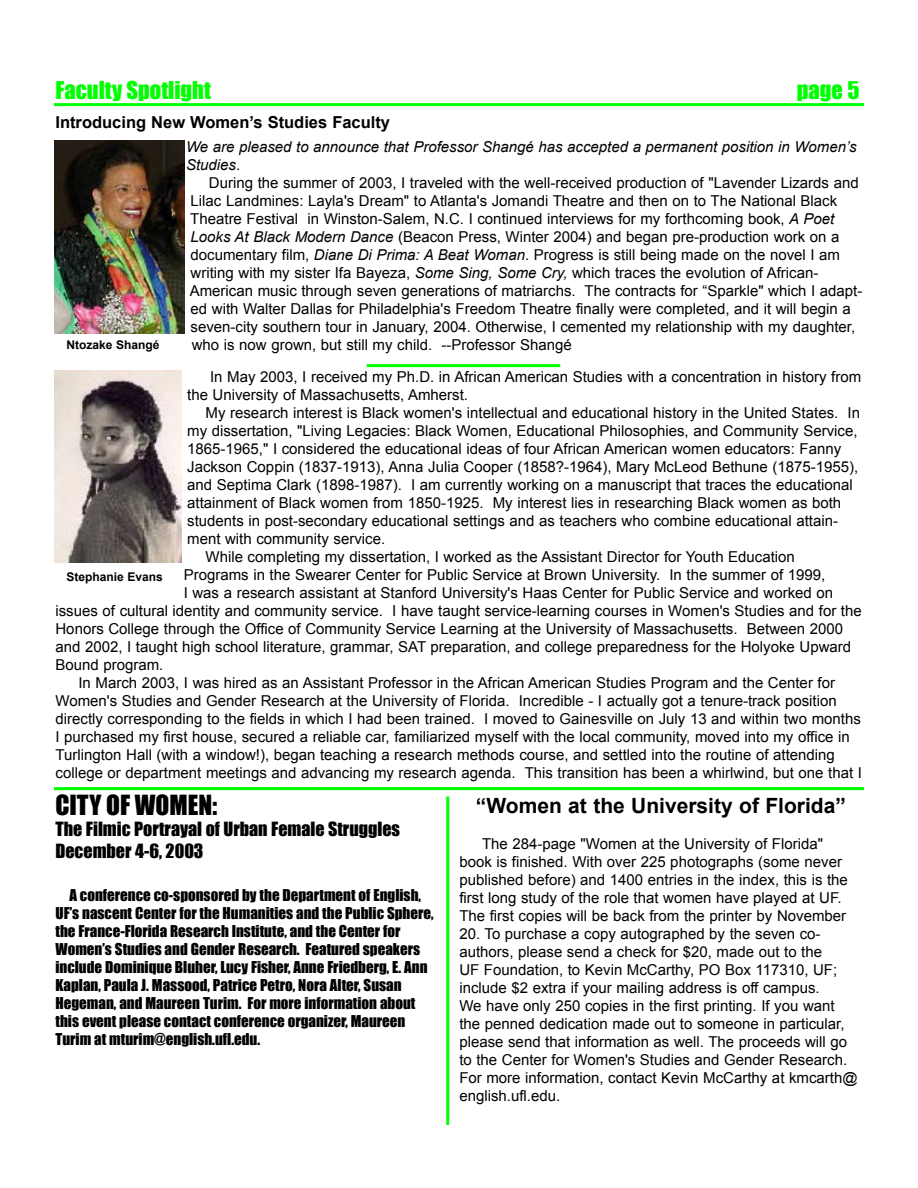
<style>
.page{position:relative;width:918px;height:1188px;background:#fff}
.page>*{position:absolute;margin:0;border:0;box-sizing:border-box;transform-origin:0 0}
.t1{font:25.5px "Impact";color:#000}
.t2{font:22.5px "Impact";color:#0f0}
.t3{font:700 21px "Arial";color:#000}
.t4{font:18px/21.6px "Impact";color:#000}
.t5{font:700 16.5px "Arial";color:#000}
.t6{font:15px/18px "Arial";color:#000}
.t7{font:15px/18px "Impact";color:#000}
.t8{font:italic 15px/18px "Arial";color:#000}
.t9{font:700 12px "Arial";color:#000}
.s1{font-style:normal}
.s2{font-style:italic}
</style>
<div class="page">
<hr style="left:54px;top:103px;width:810px;height:3px;background:#0f0">
<img style="left:54px;top:141px;width:131px;height:192px">
<img style="left:54px;top:370px;width:127px;height:192px">
<hr style="left:54px;top:787px;width:810px;height:3px;background:#0f0">
<hr style="left:367px;top:364px;width:193px;height:3px;background:#0f0">
<hr style="left:446px;top:796px;width:3px;height:329px;background:#0f0">
<h2 class="t2" style="left:56px;top:76px;width:157px">Faculty Spotlight</h2>
<h2 class="t2" style="left:797px;top:76px;width:64px">page 5</h2>
<p class="t5" style="left:56px;top:113px;width:336px">Introducing New Women’s Studies Faculty</p>
<p class="t8" style="left:186px;top:138px;width:672px">We are pleased to announce that Professor Shangé has accepted a permanent position in Women’s<br>Studies<span class="s1">.</span></p>
<p class="t6" style="left:190px;top:174px;width:674px;text-indent:19px">During the summer of 2003, I traveled with the well-received production of "Lavender Lizards and Lilac Landmines: Layla's Dream" to Atlanta's Jomandi Theatre and then on to The National Black Theatre Festival in Winston-Salem, N.C. I continued interviews for my forthcoming book, <span class="s2">A Poet Looks At Black Modern Dance</span> (Beacon Press, Winter 2004) and began pre-production work on a documentary film, <span class="s2">Diane Di Prima: A Beat Woman</span>. Progress is still being made on the novel I am writing with my sister Ifa Bayeza, <span class="s2">Some Sing, Some Cry,</span> which traces the evolution of African-American music through seven generations of matriarchs. The contracts for “Sparkle" which I adapt&shy;ed with Walter Dallas for Philadelphia's Freedom Theatre finally were completed, and it will begin a seven-city southern tour in January, 2004. Otherwise, I cemented my relationship with my daughter, who is now grown, but still my child. --Professor Shangé</p>
<p class="t6" style="left:187px;top:368px;width:676px;text-indent:23px">In May 2003, I received my Ph.D. in African American Studies with a concentration in history from the University of Massachusetts, Amherst.</p>
<p class="t6" style="left:206px;top:404px;width:656px">My research interest is Black women's intellectual and educational history in the United States. In</p>
<p class="t6" style="left:187px;top:422px;width:672px">my dissertation, "Living Legacies: Black Women, Educational Philosophies, and Community Service,</p>
<p class="t6" style="left:187px;top:440px;width:656px">1865-1965," I considered the educational ideas of four African American women educators: Fanny</p>
<p class="t6" style="left:187px;top:458px;width:673px">Jackson Coppin (1837-1913), Anna Julia Cooper (1858?-1964), Mary McLeod Bethune (1875-1955),</p>
<p class="t6" style="left:187px;top:476px;width:667px">and Septima Clark (1898-1987). I am currently working on a manuscript that traces the educational</p>
<p class="t6" style="left:187px;top:494px;width:656px">attainment of Black women from 1850-1925. My interest lies in researching Black women as both</p>
<p class="t6" style="left:187px;top:512px;width:652px">students in post-secondary educational settings and as teachers who combine educational attain-</p>
<p class="t6" style="left:187px;top:530px;width:199px">ment with community service.</p>
<p class="t6" style="left:206px;top:548px;width:591px">While completing my dissertation, I worked as the Assistant Director for Youth Education</p>
<p class="t6" style="left:184px;top:566px;width:643px">Programs in the Swearer Center for Public Service at Brown University. In the summer of 1999,</p>
<p class="t6" style="left:184px;top:584px;width:651px">I was a research assistant at Stanford University's Haas Center for Public Service and worked on</p>
<p class="t6" style="left:56px;top:602px;width:808px">issues of cultural identity and community service. I have taught service-learning courses in Women's Studies and for the</p>
<p class="t6" style="left:56px;top:620px;width:789px">Honors College through the Office of Community Service Learning at the University of Massachusetts. Between 2000</p>
<p class="t6" style="left:56px;top:638px;width:797px">and 2002, I taught high school literature, grammar, SAT preparation, and college preparedness for the Holyoke Upward</p>
<p class="t6" style="left:56px;top:656px;width:109px">Bound program.</p>
<p class="t6" style="left:78px;top:674px;width:758px">In March 2003, I was hired as an Assistant Professor in the African American Studies Program and the Center for</p>
<p class="t6" style="left:56px;top:692px;width:783px">Women's Studies and Gender Research at the University of Florida. Incredible - I actually got a tenure-track position</p>
<p class="t6" style="left:56px;top:710px;width:807px">directly corresponding to the fields in which I had been trained. I moved to Gainesville on July 13 and within two months</p>
<p class="t6" style="left:56px;top:728px;width:796px">I purchased my first house, secured a reliable car, familiarized myself with the local community, moved into my office in</p>
<p class="t6" style="left:56px;top:746px;width:781px">Turlington Hall (with a window!), began teaching a research methods course, and settled into the routine of attending</p>
<p class="t6" style="left:56px;top:764px;width:808px">college or department meetings and advancing my research agenda. This transition has been a whirlwind, but one that I</p>
<h1 class="t1" style="left:56px;top:789px;width:163px">CITY OF WOMEN:</h1>
<p class="t4" style="left:56px;top:818px;width:346px">The Filmic Portrayal of Urban Female Struggles<br>December 4-6, 2003</p>
<p class="t7" style="left:56px;top:886px;width:380px;text-indent:14px">A conference co-sponsored by the Department of English, UF’s nascent Center for the Humanities and the Public Sphere, the France-Florida Research Institute, and the Center for Women’s Studies and Gender Research. Featured speakers include Dominique Bluher, Lucy Fisher, Anne Friedberg, E. Ann Kaplan, Paula J. Massood, Patrice Petro, Nora Alter, Susan Hegeman, and Maureen Turim. For more information about this event please contact conference organizer, Maureen Turim at mturim@english.ufl.edu.</p>
<p class="t9" style="left:67px;top:338px;width:95px">Ntozake Shangé</p>
<p class="t9" style="left:67px;top:570px;width:98px">Stephanie Evans</p>
<h3 class="t3" style="left:476px;top:794px;width:372px">“Women at the University of Florida”</h3>
<p class="t6" style="left:459px;top:835px;width:390px;text-align:center">The 284-page "Women at the University of Florida"<br>book is finished. With over 225 photographs (some never published before) and 1400 entries in the index, this is the first long study of the role that women have played at UF.<br>The first copies will be back from the printer by November</p>
<p class="t6" style="left:459px;top:925px;width:400px">20. To purchase a copy autographed by the seven co&shy;authors, please send a check for $20, made out to the<br>UF Foundation, to Kevin McCarthy, PO Box 117310, UF; include $2 extra if your mailing address is off campus.<br>We have only 250 copies in the first printing. If you want the penned dedication made out to someone in particular, please send that information as well. The proceeds will go to the Center for Women's Studies and Gender Research.<br>For more information, contact Kevin McCarthy at kmcarth@ english.ufl.edu.</p>
</div>
